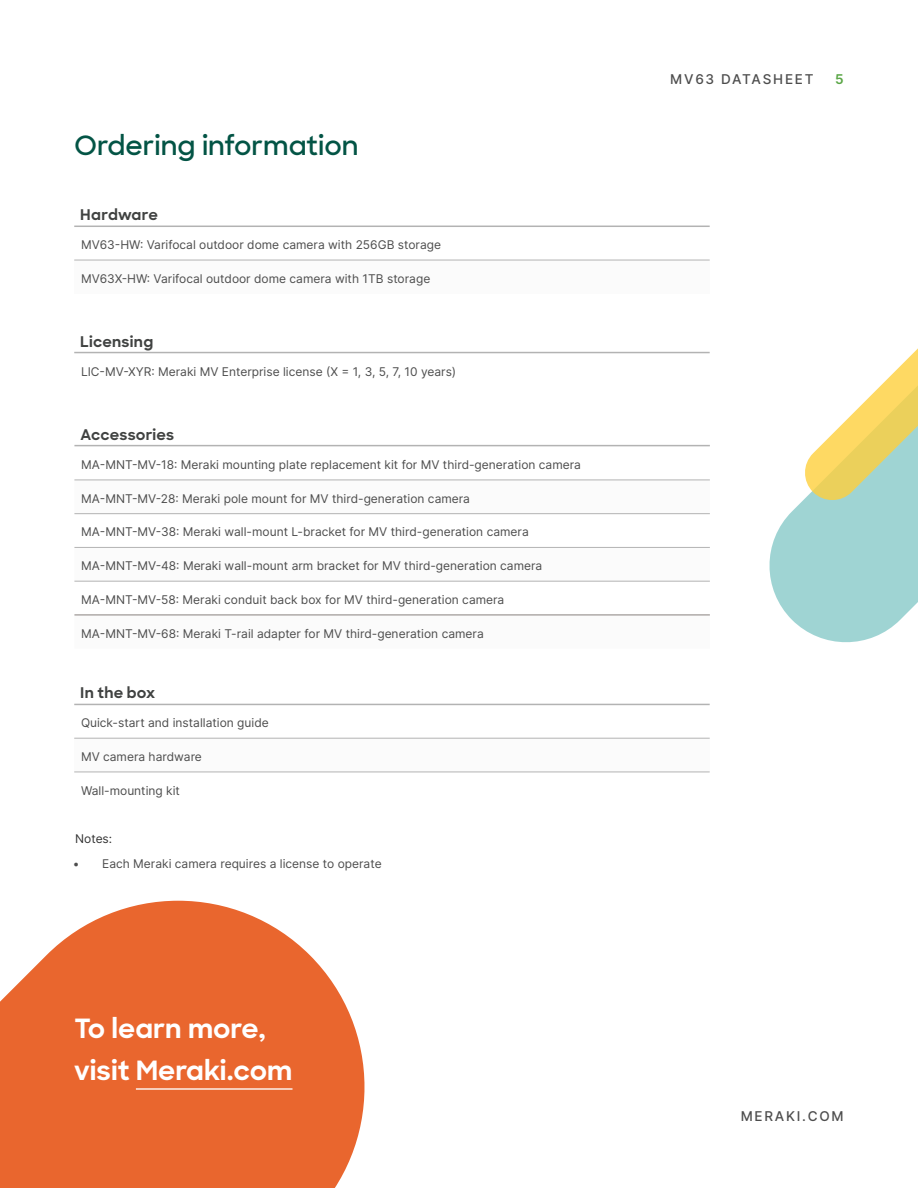
<style>
.page{position:relative;width:918px;height:1188px;background:#fff}
.page>*{position:absolute;margin:0;border:0;box-sizing:border-box;transform-origin:0 0}
.t1{font:700 27px/42px "Sharp Sans";color:#fff}
.t2{font:600 27px "Sharp Sans";color:#035445}
.t3{font:700 15px "Sharp Sans";letter-spacing:.015em;color:#404241}
.t4{font:500 13.5px "Inter";letter-spacing:.13em;color:#4d4d4d}
.t5{font:600 13.5px "Inter";color:#5aa646}
.t6{font:12px "Inter";color:#4d4d4d}
.t7{font:12px "Inter";color:#333}
</style>
<div class="page">
<svg style="left:0;top:901px;width:365px;height:287px;background:#eb7a49"></svg>
<svg style="left:769px;top:501px;width:149px;height:142px;background:#acdad9"></svg>
<svg style="left:802px;top:348px;width:116px;height:155px"></svg>
<hr style="left:136px;top:1088px;width:157px;height:2px;background:#fff">
<div style="left:74px;top:260px;width:636px;height:34px;background:#fbfbfb"></div>
<hr style="left:74px;top:260px;width:636px;height:1px;background:#b3b3b3">
<hr style="left:74px;top:226px;width:636px;height:1px;background:#b3b3b3">
<svg style="left:74px;top:446px;width:636px;height:34px"></svg>
<svg style="left:74px;top:580px;width:636px;height:35px"></svg>
<hr style="left:74px;top:513px;width:636px;height:1px;background:#b3b3b3">
<hr style="left:74px;top:547px;width:636px;height:1px;background:#b3b3b3">
<hr style="left:74px;top:445px;width:636px;height:1px;background:#b3b3b3">
<hr style="left:74px;top:615px;width:636px;height:1px;background:#88817e">
<hr style="left:74px;top:581px;width:636px;height:1px;background:#b3b3b3">
<hr style="left:74px;top:480px;width:636px;height:1px;background:#b3b3b3">
<div style="left:74px;top:738px;width:636px;height:34px;background:#fbfbfb"></div>
<hr style="left:74px;top:738px;width:636px;height:1px;background:#b3b3b3">
<hr style="left:74px;top:772px;width:636px;height:1px;background:#b3b3b3">
<hr style="left:74px;top:704px;width:636px;height:1px;background:#b3b3b3">
<hr style="left:74px;top:352px;width:636px;height:1px;background:#b3b3b3">
<h1 class="t2" style="left:74px;top:126px;width:286px">Ordering information</h1>
<p class="t3" style="left:80px;top:204px;width:79px">Hardware</p>
<p class="t6" style="left:81px;top:236px;width:362px">MV63-HW: Varifocal outdoor dome camera with 256GB storage</p>
<p class="t6" style="left:81px;top:270px;width:351px">MV63X-HW: Varifocal outdoor dome camera with 1TB storage</p>
<p class="t3" style="left:80px;top:330px;width:75px">Licensing</p>
<p class="t6" style="left:81px;top:363px;width:377px">LIC-MV-XYR: Meraki MV Enterprise license (X = 1, 3, 5, 7, 10 years)</p>
<p class="t3" style="left:80px;top:423px;width:95px">Accessories</p>
<p class="t6" style="left:81px;top:456px;width:501px">MA-MNT-MV-18: Meraki mounting plate replacement kit for MV third-generation camera</p>
<p class="t6" style="left:81px;top:490px;width:390px">MA-MNT-MV-28: Meraki pole mount for MV third-generation camera</p>
<p class="t6" style="left:81px;top:523px;width:449px">MA-MNT-MV-38: Meraki wall-mount L-bracket for MV third-generation camera</p>
<p class="t6" style="left:81px;top:557px;width:463px">MA-MNT-MV-48: Meraki wall-mount arm bracket for MV third-generation camera</p>
<p class="t6" style="left:81px;top:591px;width:425px">MA-MNT-MV-58: Meraki conduit back box for MV third-generation camera</p>
<p class="t6" style="left:81px;top:625px;width:404px">MA-MNT-MV-68: Meraki T-rail adapter for MV third-generation camera</p>
<p class="t3" style="left:80px;top:682px;width:77px">In the box</p>
<p class="t6" style="left:81px;top:714px;width:189px">Quick-start and installation guide</p>
<p class="t6" style="left:81px;top:748px;width:122px">MV camera hardware</p>
<p class="t6" style="left:81px;top:782px;width:100px">Wall-mounting kit</p>
<p class="t7" style="left:75px;top:830px;width:39px">Notes:</p>
<p class="t6" style="left:73px;top:855px;width:310px">• Each Meraki camera requires a license to operate</p>
<h1 class="t1" style="left:74px;top:1006px;width:220px">To learn more, visit Meraki.com</h1>
<p class="t4" style="left:670px;top:70px;width:145px">MV63 DATASHEET</p>
<p class="t5" style="left:835px;top:70px;width:10px">5</p>
<p class="t4" style="left:741px;top:1106px;width:105px">MERAKI.COM</p>
</div>
